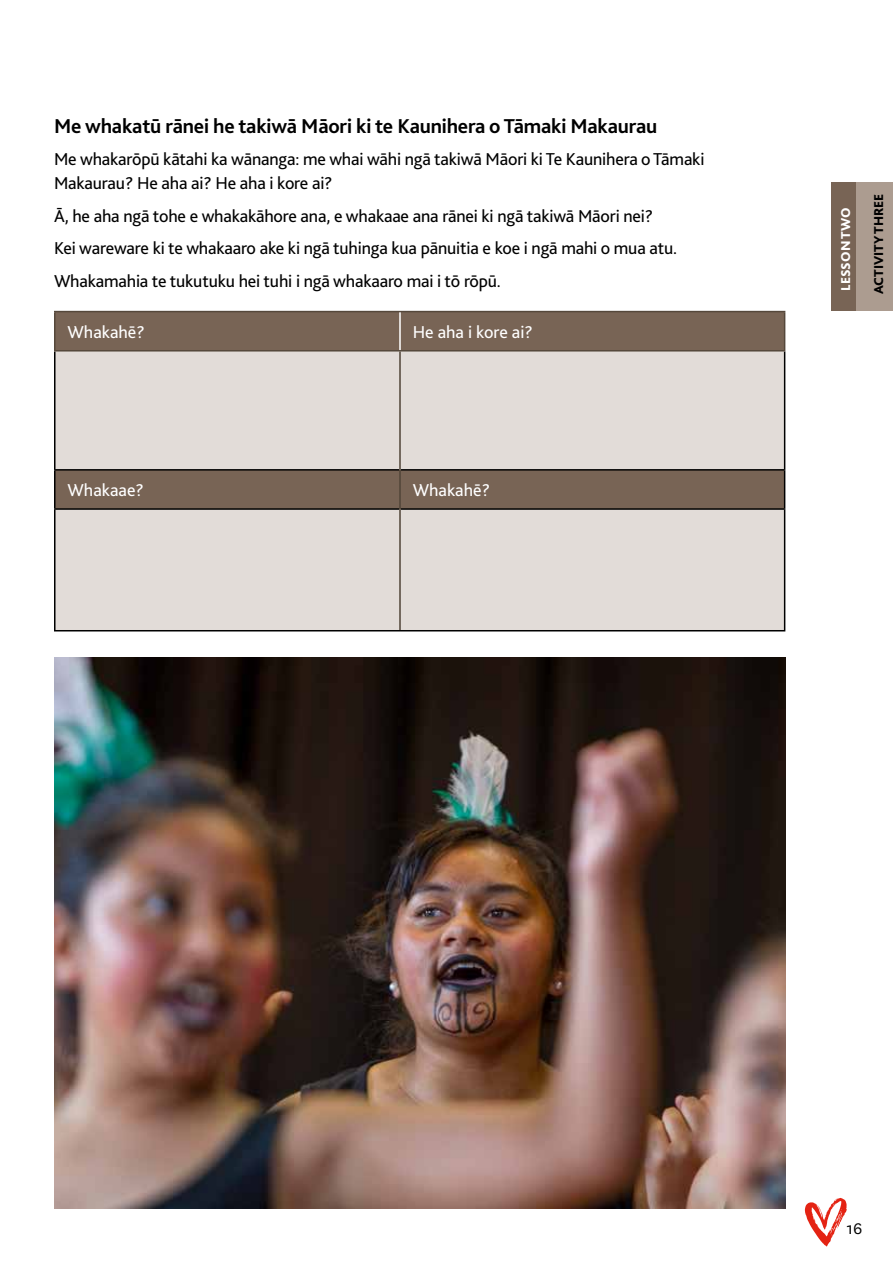
<style>
.page{position:relative;width:893px;height:1263px;background:#fff}
.page>*{position:absolute;margin:0;border:0;box-sizing:border-box;transform-origin:0 0}
.t1{font:700 21px "Bliss";letter-spacing:-.01em;color:#000}
.t2{font:18px/32.5px "Bliss";letter-spacing:-.01em;color:#000}
.t3{font:18px "Bliss";color:#fff}
.t4{font:18px "National";color:#000}
.t5{font:800 13.5px "Bliss";color:#000}
.t6{font:800 13.5px "Bliss";color:#fff}
</style>
<div class="page">
<svg style="left:805px;top:1198px;width:42px;height:48px"></svg>
<div style="left:56px;top:312px;width:728px;height:38px;background:#786455"></div>
<svg style="left:56px;top:351px;width:728px;height:279px;fill:#e2dcd8"></svg>
<hr style="left:54px;top:351px;width:2px;height:118px;background:#000">
<hr style="left:784px;top:351px;width:1px;height:118px;background:#000">
<hr style="left:54px;top:469px;width:345px;height:2px;background:#000">
<hr style="left:54px;top:471px;width:2px;height:37px;background:#000">
<hr style="left:401px;top:469px;width:384px;height:2px;background:#000">
<hr style="left:784px;top:471px;width:1px;height:37px;background:#000">
<hr style="left:54px;top:508px;width:345px;height:2px;background:#000">
<hr style="left:54px;top:510px;width:2px;height:120px;background:#000">
<hr style="left:401px;top:508px;width:384px;height:2px;background:#000">
<hr style="left:784px;top:510px;width:1px;height:120px;background:#000">
<hr style="left:54px;top:630px;width:346px;height:1px;background:#000">
<hr style="left:400px;top:630px;width:385px;height:1px;background:#000">
<hr style="left:54px;top:311px;width:346px;height:1px;background:#55483b">
<hr style="left:54px;top:312px;width:2px;height:38px;background:#55483b">
<hr style="left:400px;top:311px;width:385px;height:1px;background:#55483b">
<hr style="left:784px;top:312px;width:1px;height:38px;background:#55483b">
<hr style="left:54px;top:350px;width:346px;height:1px;background:#55483b">
<hr style="left:400px;top:350px;width:385px;height:1px;background:#55483b">
<hr style="left:399px;top:351px;width:2px;height:119px;background:#504437">
<hr style="left:399px;top:470px;width:2px;height:39px;background:#504437">
<hr style="left:399px;top:509px;width:2px;height:121px;background:#504437">
<hr style="left:399px;top:312px;width:2px;height:38px;background:#fff">
<img style="left:54px;top:658px;width:731px;height:551px">
<div style="left:831px;top:182px;width:36px;height:128px;background:#786455"></div>
<div style="left:857px;top:182px;width:36px;height:128px;background:#ac9c90"></div>
<p class="t1" style="left:54px;top:113px;width:605px">Me whakatū rānei he takiwā Māori ki te Kaunihera o Tāmaki Makaurau</p>
<p class="t2" style="left:54px;top:147px;width:652px;line-height:24px">Me whakarōpū kātahi ka wānanga: me whai wāhi ngā takiwā Māori ki Te Kaunihera o Tāmaki<br>Makaurau? He aha ai? He aha i kore ai?</p>
<p class="t2" style="left:54px;top:200px;width:625px">Ā, he aha ngā tohe e whakakāhore ana, e whakaae ana rānei ki ngā takiwā Māori nei?<br>Kei wareware ki te whakaaro ake ki ngā tuhinga kua pānuitia e koe i ngā mahi o mua atu.<br>Whakamahia te tukutuku hei tuhi i ngā whakaaro mai i tō rōpū.</p>
<p class="t3" style="left:68px;top:321px;width:79px">Whakahē?</p>
<p class="t3" style="left:413px;top:321px;width:122px">He aha i kore ai?</p>
<p class="t3" style="left:68px;top:479px;width:78px">Whakaae?</p>
<p class="t3" style="left:413px;top:479px;width:79px">Whakahē?</p>
<p class="t6" style="left:837px;top:290px;width:85px;rotate:-90deg">LESSON TWO</p>
<p class="t5" style="left:870px;top:294px;width:102px;rotate:-90deg">ACTIVITY THREE</p>
<p class="t4" style="left:847px;top:1217px;width:17px">16</p>
</div>
